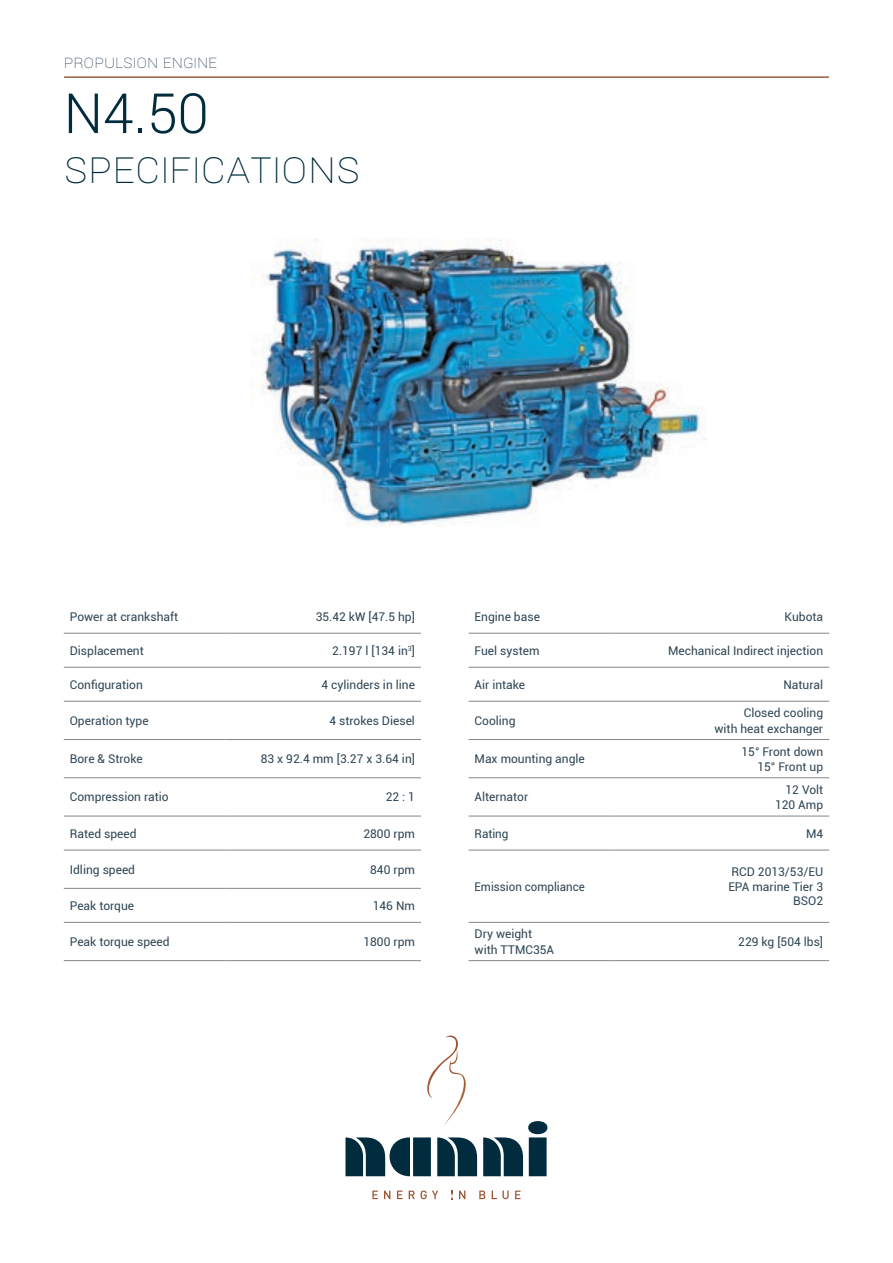
<style>
.page{position:relative;width:893px;height:1263px;background:#fff}
.page>*{position:absolute;margin:0;border:0;box-sizing:border-box;transform-origin:0 0}
.t1{font:300 55.5px "Roboto";color:#002c3d}
.t2{font:100 45px "Roboto";color:#002c3d}
.t3{font:100 18px "Roboto";color:#2f4554}
.t4{font:12px/15.3px "Roboto";color:#2f4554;text-align:right}
.t5{font:12px "Roboto";color:#2f4554;scale:.96 1}
</style>
<div class="page">
<hr style="left:65px;top:76px;width:763px;height:2px;background:#9b5c41">
<svg style="left:345px;top:1137px;width:86px;height:39px"></svg>
<svg style="left:437px;top:1137px;width:40px;height:39px;background:#254b59"></svg>
<svg style="left:483px;top:1121px;width:65px;height:55px"></svg>
<svg style="left:372px;top:1190px;width:6px;height:9px"></svg>
<svg style="left:384px;top:1190px;width:6px;height:9px"></svg>
<svg style="left:397px;top:1190px;width:5px;height:9px"></svg>
<svg style="left:409px;top:1190px;width:6px;height:9px"></svg>
<svg style="left:421px;top:1190px;width:17px;height:9px"></svg>
<svg style="left:459px;top:1190px;width:6px;height:9px"></svg>
<svg style="left:479px;top:1190px;width:6px;height:9px"></svg>
<svg style="left:492px;top:1190px;width:17px;height:9px"></svg>
<svg style="left:515px;top:1190px;width:6px;height:9px"></svg>
<img style="left:427px;top:1035px;width:39px;height:90px">
<hr style="left:64px;top:633px;width:161px;height:1px;background:#86858b">
<hr style="left:225px;top:633px;width:196px;height:1px;background:#86858b">
<hr style="left:64px;top:667px;width:161px;height:1px;background:#86858b">
<hr style="left:225px;top:667px;width:196px;height:1px;background:#86858b">
<hr style="left:64px;top:701px;width:161px;height:1px;background:#86858b">
<hr style="left:225px;top:701px;width:196px;height:1px;background:#86858b">
<hr style="left:64px;top:739px;width:161px;height:1px;background:#86858b">
<hr style="left:225px;top:739px;width:196px;height:1px;background:#86858b">
<hr style="left:64px;top:777px;width:161px;height:1px;background:#86858b">
<hr style="left:225px;top:777px;width:196px;height:1px;background:#86858b">
<hr style="left:64px;top:816px;width:161px;height:1px;background:#86858b">
<hr style="left:225px;top:816px;width:196px;height:1px;background:#86858b">
<hr style="left:64px;top:850px;width:161px;height:1px;background:#86858b">
<hr style="left:225px;top:850px;width:196px;height:1px;background:#86858b">
<hr style="left:64px;top:888px;width:161px;height:1px;background:#86858b">
<hr style="left:225px;top:888px;width:196px;height:1px;background:#86858b">
<hr style="left:64px;top:922px;width:161px;height:1px;background:#86858b">
<hr style="left:225px;top:922px;width:196px;height:1px;background:#86858b">
<hr style="left:469px;top:922px;width:140px;height:1px;background:#86858b">
<hr style="left:609px;top:922px;width:220px;height:1px;background:#86858b">
<hr style="left:64px;top:960px;width:161px;height:1px;background:#86858b">
<hr style="left:225px;top:960px;width:196px;height:1px;background:#86858b">
<hr style="left:469px;top:960px;width:140px;height:1px;background:#86858b">
<hr style="left:609px;top:960px;width:220px;height:1px;background:#86858b">
<hr style="left:469px;top:633px;width:140px;height:1px;background:#86858b">
<hr style="left:609px;top:633px;width:220px;height:1px;background:#86858b">
<hr style="left:469px;top:667px;width:140px;height:1px;background:#86858b">
<hr style="left:609px;top:667px;width:220px;height:1px;background:#86858b">
<hr style="left:469px;top:701px;width:140px;height:1px;background:#86858b">
<hr style="left:609px;top:701px;width:220px;height:1px;background:#86858b">
<hr style="left:469px;top:739px;width:140px;height:1px;background:#86858b">
<hr style="left:609px;top:739px;width:220px;height:1px;background:#86858b">
<hr style="left:469px;top:777px;width:140px;height:1px;background:#86858b">
<hr style="left:609px;top:777px;width:220px;height:1px;background:#86858b">
<hr style="left:469px;top:816px;width:140px;height:1px;background:#86858b">
<hr style="left:609px;top:816px;width:220px;height:1px;background:#86858b">
<hr style="left:469px;top:850px;width:140px;height:1px;background:#86858b">
<hr style="left:609px;top:850px;width:220px;height:1px;background:#86858b">
<img style="left:254px;top:239px;width:452px;height:287px">
<h3 class="t3" style="left:64px;top:49px;width:155px">PROPULSION ENGINE</h3>
<h1 class="t1" style="left:64px;top:75px;width:146px">N4.50</h1>
<h2 class="t2" style="left:64px;top:135px;width:298px">SPECIFICATIONS</h2>
<p class="t4" style="left:70px;top:608px;width:110px">Power at crankshaft</p>
<p class="t4" style="left:316px;top:608px;width:101px">35.42 kW [47.5 hp]</p>
<p class="t4" style="left:475px;top:608px;width:67px">Engine base</p>
<p class="t4" style="left:785px;top:608px;width:40px">Kubota</p>
<p class="t4" style="left:70px;top:642px;width:76px">Displacement</p>
<p class="t4" style="left:332px;top:642px;width:84px">2.197 l [134 in<sup>3</sup>]</p>
<p class="t4" style="left:475px;top:642px;width:66px">Fuel system</p>
<p class="t4" style="left:668px;top:642px;width:157px">Mechanical Indirect injection</p>
<p class="t4" style="left:70px;top:676px;width:75px">Configuration</p>
<p class="t4" style="left:321px;top:676px;width:95px">4 cylinders in line</p>
<p class="t4" style="left:475px;top:676px;width:52px">Air intake</p>
<p class="t4" style="left:783px;top:676px;width:41px">Natural</p>
<p class="t4" style="left:70px;top:712px;width:80px">Operation type</p>
<p class="t4" style="left:329px;top:712px;width:87px">4 strokes Diesel</p>
<p class="t4" style="left:475px;top:712px;width:42px">Cooling</p>
<p class="t4" style="left:714px;top:705px;width:110px">Closed cooling<br>with heat exchanger</p>
<p class="t4" style="left:70px;top:751px;width:74px">Bore &amp; Stroke</p>
<p class="t4" style="left:261px;top:751px;width:156px">83 x 92.4 mm [3.27 x 3.64 in]</p>
<p class="t4" style="left:475px;top:751px;width:112px">Max mounting angle</p>
<p class="t4" style="left:741px;top:743px;width:83px">15° Front down<br>15° Front up</p>
<p class="t4" style="left:70px;top:789px;width:100px">Compression ratio</p>
<p class="t4" style="left:386px;top:789px;width:31px">22 : 1</p>
<p class="t4" style="left:475px;top:789px;width:55px">Alternator</p>
<p class="t4" style="left:775px;top:781px;width:50px">12 Volt<br>120 Amp</p>
<p class="t4" style="left:70px;top:825px;width:68px">Rated speed</p>
<p class="t4" style="left:363px;top:825px;width:53px">2800 rpm</p>
<p class="t4" style="left:475px;top:825px;width:35px">Rating</p>
<p class="t4" style="left:806px;top:825px;width:19px">M4</p>
<p class="t4" style="left:70px;top:861px;width:67px">Idling speed</p>
<p class="t4" style="left:370px;top:861px;width:46px">840 rpm</p>
<p class="t5" style="left:475px;top:878px;width:116px">Emission compliance</p>
<p class="t4" style="left:728px;top:864px;width:96px;line-height:14.4px">RCD 2013/53/EU<br>EPA marine Tier 3<br>BSO2</p>
<p class="t4" style="left:70px;top:897px;width:66px">Peak torque</p>
<p class="t4" style="left:373px;top:897px;width:44px">146 Nm</p>
<p class="t4" style="left:70px;top:934px;width:101px">Peak torque speed</p>
<p class="t4" style="left:363px;top:934px;width:53px">1800 rpm</p>
<p class="t4" style="left:475px;top:926px;width:81px;text-align:left">Dry weight with TTMC35A</p>
<p class="t4" style="left:738px;top:934px;width:86px">229 kg [504 lbs]</p>
</div>
